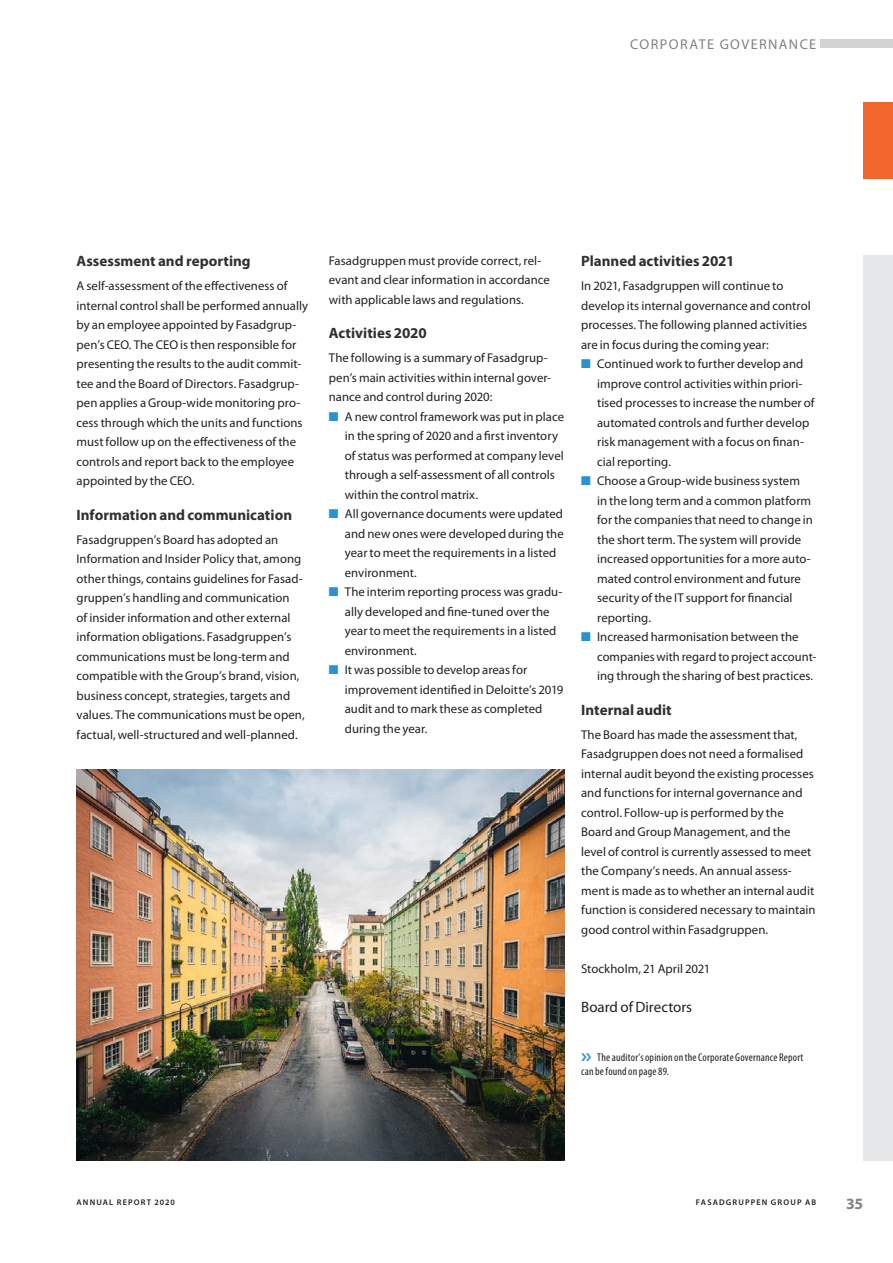
<style>
.page{position:relative;width:893px;height:1263px;background:#fff}
.page>*{position:absolute;margin:0;border:0;box-sizing:border-box;transform-origin:0 0}
.t1{font:700 15.75px "Myriad Pro";color:#808285}
._02_Mellanrubrik_1{font:700 15px "Myriad Pro";color:#312f30}
._01_bröd1_utan_indra{font:15px "Myriad Pro";color:#231f20}
.överrubrik{font:14.25px "Myriad Pro";letter-spacing:.1em;color:#808285}
._01_bröd1_utan_indra-2{font:12.75px/19.5px "Myriad Pro";color:#231f20}
._04_Bildtext{font:condensed 11.25px/14.2px "Myriad Pro";letter-spacing:.02em;color:#231f20}
.t2{font:600 8.25px "Myriad Pro";letter-spacing:.14em;color:#231f20}
.s1{color:#2a92d0}
</style>
<div class="page">
<div style="left:821px;top:39px;width:72px;height:9px;background:#d1d2d4"></div>
<div style="left:863px;top:255px;width:30px;height:906px;background:#e6e7e9"></div>
<div style="left:863px;top:102px;width:30px;height:77px;background:#f2662c"></div>
<img style="left:77px;top:770px;width:487px;height:391px">
<p class="överrubrik" style="left:630px;top:35px;width:187px">CORPORATE GOVERNANCE</p>
<p class="_02_Mellanrubrik_1" style="left:77px;top:252px;width:176px">Assessment and reporting</p>
<p class="_01_bröd1_utan_indra-2" style="left:77px;top:276px;width:233px">A self-assessment of the effectiveness of internal control shall be performed annually by an employee appointed by Fasadgrup&shy;pen’s CEO. The CEO is then responsible for presenting the results to the audit commit&shy;tee and the Board of Directors. Fasadgrup&shy;pen applies a Group-wide monitoring pro&shy;cess through which the units and functions must follow up on the effectiveness of the controls and report back to the employee appointed by the CEO.</p>
<p class="_02_Mellanrubrik_1" style="left:77px;top:505px;width:217px">Information and communication</p>
<p class="_01_bröd1_utan_indra-2" style="left:77px;top:530px;width:230px">Fasadgruppen’s Board has adopted an Information and Insider Policy that, among other things, contains guidelines for Fasad&shy;gruppen’s handling and communication<br>of insider information and other external information obligations. Fasadgruppen’s communications must be long-term and compatible with the Group’s brand, vision, business concept, strategies, targets and values. The communications must be open, factual, well-structured and well-planned.</p>
<p class="_01_bröd1_utan_indra-2" style="left:329px;top:250px;width:223px">Fasadgruppen must provide correct, rel&shy;evant and clear information in accordance with applicable laws and regulations.</p>
<p class="_02_Mellanrubrik_1" style="left:329px;top:323px;width:100px">Activities 2020</p>
<p class="_01_bröd1_utan_indra-2" style="left:329px;top:348px;width:224px">The following is a summary of Fasadgrup&shy;pen’s main activities within internal gover&shy;nance and control during 2020:</p>
<p class="_01_bröd1_utan_indra-2" style="left:345px;top:406px;width:221px;text-indent:-16px"><span class="s1">■</span> A new control framework was put in place in the spring of 2020 and a first inventory of status was performed at company level through a self-assessment of all controls within the control matrix.</p>
<p class="_01_bröd1_utan_indra-2" style="left:345px;top:504px;width:221px;text-indent:-16px"><span class="s1">■</span> All governance documents were updated and new ones were developed during the year to meet the requirements in a listed environment.</p>
<p class="_01_bröd1_utan_indra-2" style="left:345px;top:582px;width:219px;text-indent:-16px"><span class="s1">■</span> The interim reporting process was gradu&shy;ally developed and fine-tuned over the year to meet the requirements in a listed environment.</p>
<p class="_01_bröd1_utan_indra-2" style="left:345px;top:660px;width:220px;text-indent:-16px"><span class="s1">■</span> It was possible to develop areas for improvement identified in Deloitte’s 2019 audit and to mark these as completed during the year.</p>
<p class="_02_Mellanrubrik_1" style="left:581px;top:252px;width:155px">Planned activities 2021</p>
<p class="_01_bröd1_utan_indra-2" style="left:581px;top:276px;width:231px">In 2021, Fasadgruppen will continue to develop its internal governance and control processes. The following planned activities are in focus during the coming year:</p>
<p class="_01_bröd1_utan_indra-2" style="left:597px;top:354px;width:219px;text-indent:-16px"><span class="s1">■</span> Continued work to further develop and improve control activities within priori&shy;tised processes to increase the number of automated controls and further develop risk management with a focus on finan&shy;cial reporting.</p>
<p class="_01_bröd1_utan_indra-2" style="left:597px;top:471px;width:217px;text-indent:-16px"><span class="s1">■</span> Choose a Group-wide business system in the long term and a common platform for the companies that need to change in the short term. The system will provide increased opportunities for a more auto&shy;mated control environment and future security of the IT support for financial reporting.</p>
<p class="_01_bröd1_utan_indra-2" style="left:597px;top:627px;width:221px;text-indent:-16px"><span class="s1">■</span> Increased harmonisation between the companies with regard to project account&shy;ing through the sharing of best practices.</p>
<p class="_02_Mellanrubrik_1" style="left:581px;top:700px;width:92px">Internal audit</p>
<p class="_01_bröd1_utan_indra-2" style="left:581px;top:725px;width:236px">The Board has made the assessment that, Fasadgruppen does not need a formalised internal audit beyond the existing processes and functions for internal governance and control. Follow-up is performed by the Board and Group Management, and the level of control is currently assessed to meet the Company’s needs. An annual assess&shy;ment is made as to whether an internal audit function is considered necessary to maintain good control within Fasadgruppen.</p>
<p class="_01_bröd1_utan_indra-2" style="left:581px;top:959px;width:131px">Stockholm, 21 April 2021</p>
<p class="_01_bröd1_utan_indra" style="left:581px;top:998px;width:113px">Board of Directors</p>
<p class="_04_Bildtext" style="left:581px;top:1050px;width:224px;text-indent:16px">The auditor’s opinion on the Corporate Governance Report can be found on page 89.</p>
<p class="t2" style="left:77px;top:1197px;width:100px">ANNUAL REPORT 2020</p>
<p class="t2" style="left:696px;top:1197px;width:122px">FASADGRUPPEN GROUP AB</p>
<p class="t1" style="left:846px;top:1193px;width:19px">35</p>
</div>
